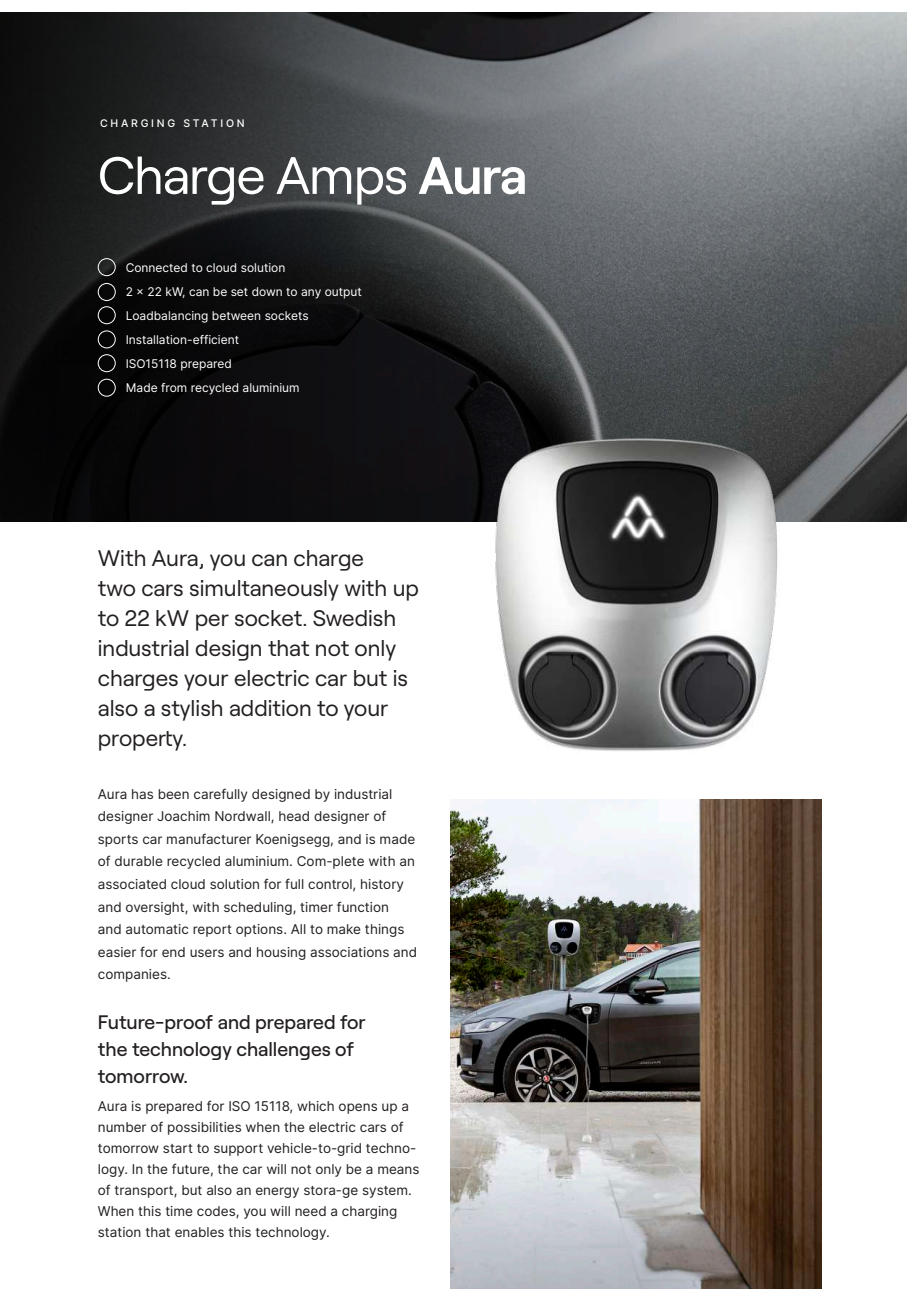
<style>
.page{position:relative;width:919px;height:1289px;background:#fff}
.page>*{position:absolute;margin:0;border:0;box-sizing:border-box;transform-origin:0 0}
.t1{font:52.5px "Roobert";letter-spacing:-.02em;color:#fff}
.t2{font:22.5px/30px "Roobert";color:#231f20}
.t3{font:500 19.5px/27px "Roobert";color:#231f20}
.t4{font:13.5px/22.5px "Inter";color:#231f20}
.t5{font:12px/24px "Inter";color:#fff}
.t6{font:500 10.5px "Inter";letter-spacing:.26em;color:#fff}
.s1{font-weight:600}
</style>
<div class="page">
<svg style="left:0;top:13px;width:906px;height:508px;background:#3e4042"></svg>
<img style="left:451px;top:799px;width:370px;height:489px">
<img style="left:451px;top:415px;width:370px;height:336px">
<div style="left:98px;top:258px;width:18px;height:18px;border:1px solid #fff;border-radius:50%"></div>
<div style="left:98px;top:283px;width:18px;height:18px;border:1px solid #fff;border-radius:50%"></div>
<div style="left:98px;top:306px;width:18px;height:18px;border:1px solid #fff;border-radius:50%"></div>
<div style="left:98px;top:330px;width:18px;height:18px;border:1px solid #fff;border-radius:50%"></div>
<div style="left:98px;top:354px;width:18px;height:18px;border:1px solid #fff;border-radius:50%"></div>
<div style="left:98px;top:379px;width:18px;height:17px;border:1px solid #fff;border-radius:50%"></div>
<p class="t6" style="left:100px;top:116px;width:146px">CHARGING STATION</p>
<h1 class="t1" style="left:98px;top:136px;width:431px">Charge Amps <span class="s1">Aura</span></h1>
<p class="t5" style="left:126px;top:255px;width:238px">Connected to cloud solution<br>2 x 22 kW, can be set down to any output<br>Loadbalancing between sockets<br>Installation-efficient<br>ISO15118 prepared<br>Made from recycled aluminium</p>
<h2 class="t2" style="left:98px;top:541px;width:322px">With Aura, you can charge<br>two cars simultaneously with up to 22 kW per socket. Swedish industrial design that not only charges your electric car but is also a stylish addition to your property.</h2>
<p class="t4" style="left:98px;top:782px;width:321px">Aura has been carefully designed by industrial designer Joachim Nordwall, head designer of sports car manufacturer Koenigsegg, and is made of durable recycled aluminium. Com-plete with an associated cloud solution for full control, history and oversight, with scheduling, timer function<br>and automatic report options. All to make things easier for end users and housing associations and companies.</p>
<h3 class="t3" style="left:98px;top:1006px;width:269px">Future-proof and prepared for the technology challenges of tomorrow.</h3>
<p class="t4" style="left:98px;top:1095px;width:323px;line-height:21px">Aura is prepared for ISO 15118, which opens up a number of possibilities when the electric cars of tomorrow start to support vehicle-to-grid techno&shy;logy. In the future, the car will not only be a means of transport, but also an energy stora-ge system.<br>When this time codes, you will need a charging station that enables this technology.</p>
</div>
